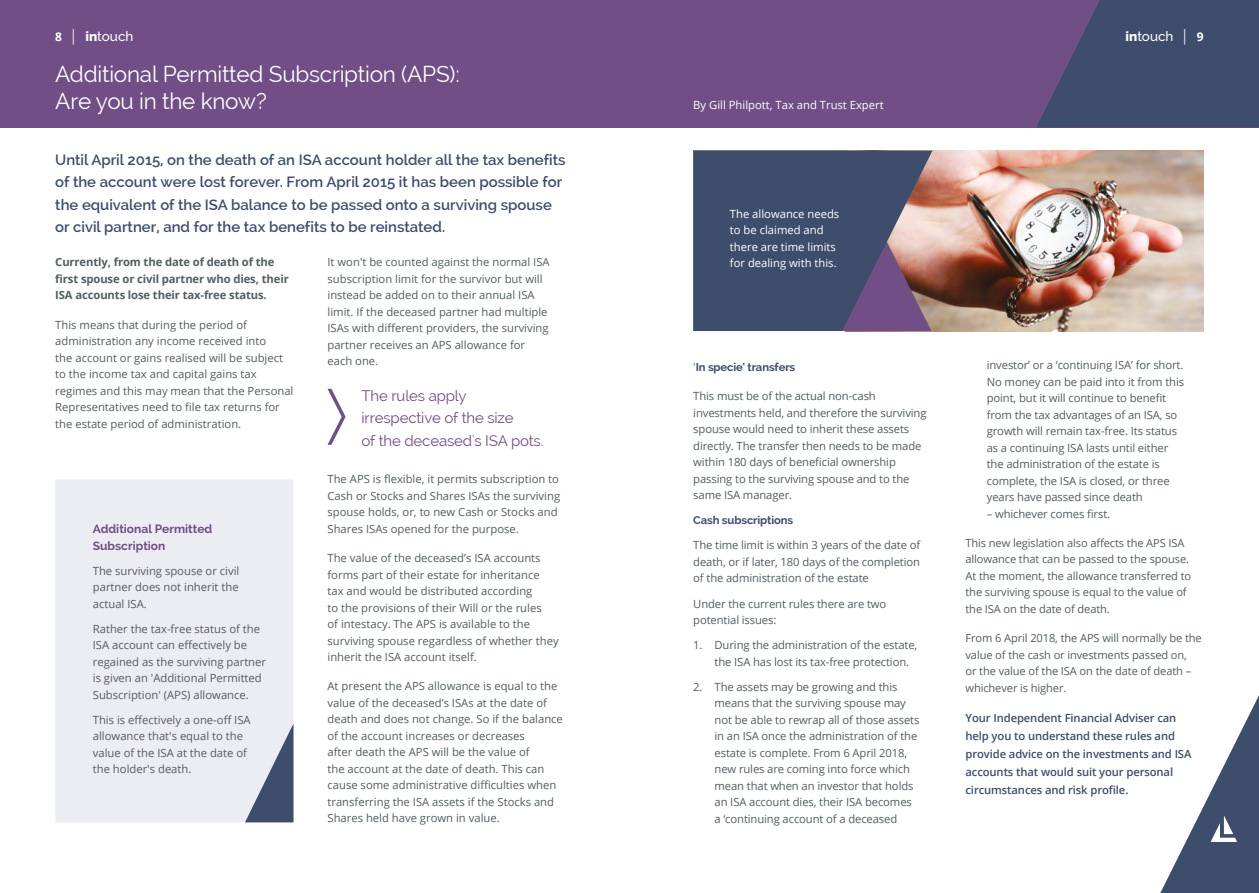
<style>
.page{position:relative;width:1259px;height:893px;background:#fff}
.page>*{position:absolute;margin:0;border:0;box-sizing:border-box;transform-origin:0 0}
.t1{font:22.5px/27px "Raleway";letter-spacing:-.01em;color:#fff}
.t2{font:15px/22.5px "Raleway";letter-spacing:-.01em;color:#724e86}
.t3{font:600 14.85px/22.5px "Raleway";color:#3e4d6c}
.t4{font:500 13.5px "Raleway";color:#fff}
.t5{font:700 12px/16.5px "Raleway";color:#724e86}
.t6{font:11.25px/16.5px "Open Sans";color:#535d62}
.t7{font:600 11.25px/18px "Open Sans";letter-spacing:-.01em;color:#3e4d6c}
.t8{font:700 11.25px/16.5px "Open Sans";letter-spacing:-.01em;color:#535d62}
.t9{font:11.25px/16.5px "Open Sans";color:#fff}
.t10{font:700 11.25px "Raleway";letter-spacing:-.01em;color:#3e4d6c}
.t11{font:11.1px/16.5px "Open Sans";letter-spacing:-.01em;color:#535d62}
.s1{font-family:"Open Sans";font-weight:700;font-size:12px}
.s2{font-family:"Open Sans";font-weight:400;font-size:15.6px}
.s3{font-weight:800}
.s4{font-family:"Open Sans";font-weight:400;color:#535d62}
</style>
<div class="page">
<div style="left:0;top:0;width:1259px;height:128px;background:#724e86"></div>
<svg style="left:1036px;top:0;width:223px;height:128px;background:#454d6f"></svg>
<div style="left:55px;top:479px;width:238px;height:343px;background:#ecedf3"></div>
<svg style="left:245px;top:723px;width:48px;height:99px;background:#969eb0"></svg>
<svg style="left:1160px;top:695px;width:99px;height:198px"></svg>
<svg style="left:327px;top:389px;width:18px;height:56px"></svg>
<img style="left:932px;top:151px;width:271px;height:180px">
<svg style="left:693px;top:151px;width:239px;height:180px;background:#4f5471"></svg>
<p class="t4" style="left:55px;top:29px;width:80px"><span class="s1">8</span> <span class="s2">|</span> <span class="s3">in</span>touch</p>
<p class="t4" style="left:1125px;top:29px;width:80px"><span class="s3">in</span>touch <span class="s2">|</span> <span class="s1">9</span></p>
<h1 class="t1" style="left:55px;top:61px;width:406px">Additional Permitted Subscription (APS):<br>Are you in the know?</h1>
<p class="t3" style="left:55px;top:148px;width:512px">Until April 2015, on the death of an ISA account holder all the tax benefits of the account were lost forever. From April 2015 it has been possible for the equivalent of the ISA balance to be passed onto a surviving spouse or civil partner, and for the tax benefits to be reinstated.</p>
<p class="t8" style="left:55px;top:254px;width:235px">Currently, from the date of death of the first spouse or civil partner who dies, their<br>ISA accounts lose their tax-free status.</p>
<p class="t6" style="left:55px;top:316px;width:240px">This means that during the period of administration any income received into<br>the account or gains realised will be subject to the income tax and capital gains tax regimes and this may mean that the Personal Representatives need to file tax returns for the estate period of administration.</p>
<p class="t5" style="left:93px;top:521px;width:121px">Additional Permitted<br>Subscription</p>
<p class="t6" style="left:93px;top:562px;width:148px;text-align:justify">The surviving spouse or civil partner does not inherit the actual ISA.</p>
<p class="t6" style="left:93px;top:620px;width:175px">Rather the tax-free status of the ISA account can effectively be regained as the surviving partner is given an 'Additional Permitted Subscription' (APS) allowance.</p>
<p class="t6" style="left:93px;top:711px;width:159px">This is effectively a one-off ISA allowance that's equal to the value of the ISA at the date of the holder's death.</p>
<p class="t6" style="left:327px;top:254px;width:224px">It won't be counted against the normal ISA subscription limit for the survivor but will instead be added on to their annual ISA limit. If the deceased partner had multiple ISAs with different providers, the surviving partner receives an APS allowance for each one.</p>
<h2 class="t2" style="left:361px;top:384px;width:183px">The rules apply irrespective of the size<br>of the deceased's ISA pots.</h2>
<p class="t6" style="left:327px;top:471px;width:234px">The APS is flexible, it permits subscription to Cash or Stocks and Shares ISAs the surviving spouse holds, or, to new Cash or Stocks and Shares ISAs opened for the purpose.</p>
<p class="t6" style="left:327px;top:549px;width:233px">The value of the deceased’s ISA accounts forms part of their estate for inheritance<br>tax and would be distributed according<br>to the provisions of their Will or the rules<br>of intestacy. The APS is available to the surviving spouse regardless of whether they inherit the ISA account itself.</p>
<p class="t6" style="left:327px;top:678px;width:237px">At present the APS allowance is equal to the value of the deceased’s ISAs at the date of death and does not change. So if the balance of the account increases or decreases<br>after death the APS will be the value of<br>the account at the date of death. This can cause some administrative difficulties when transferring the ISA assets if the Stocks and Shares held have grown in value.</p>
<p class="t9" style="left:693px;top:97px;width:192px">By Gill Philpott, Tax and Trust Expert</p>
<p class="t9" style="left:730px;top:205px;width:111px">The allowance needs to be claimed and there are time limits for dealing with this.</p>
<p class="t10" style="left:693px;top:361px;width:103px"><span class="s4">'</span>In specie’ transfers</p>
<p class="t6" style="left:693px;top:388px;width:235px">This must be of the actual non-cash investments held, and therefore the surviving spouse would need to inherit these assets directly. The transfer then needs to be made within 180 days of beneficial ownership passing to the surviving spouse and to the same ISA manager.</p>
<p class="t10" style="left:693px;top:514px;width:101px">Cash subscriptions</p>
<p class="t6" style="left:693px;top:537px;width:228px;text-align:justify">The time limit is within 3 years of the date of death, or if later, 180 days of the completion of the administration of the estate</p>
<p class="t6" style="left:693px;top:595px;width:195px">Under the current rules there are two potential issues:</p>
<p class="t6" style="left:714px;top:636px;width:204px;text-indent:-21px">1. During the administration of the estate, the ISA has lost its tax-free protection.</p>
<p class="t6" style="left:714px;top:678px;width:206px;text-indent:-21px">2. The assets may be growing and this means that the surviving spouse may not be able to rewrap all of those assets in an ISA once the administration of the estate is complete. From 6 April 2018, new rules are coming into force which mean that when an investor that holds an ISA account dies, their ISA becomes a ‘continuing account of a deceased</p>
<p class="t6" style="left:986px;top:356px;width:199px">investor’ or a ‘continuing ISA’ for short.<br>No money can be paid into it from this point, but it will continue to benefit from the tax advantages of an ISA, so growth will remain tax-free. Its status as a continuing ISA lasts until either the administration of the estate is complete, the ISA is closed, or three years have passed since death</p>
<p class="t6" style="left:986px;top:505px;width:125px">– whichever comes first.</p>
<p class="t11" style="left:965px;top:534px;width:227px">This new legislation also affects the APS ISA allowance that can be passed to the spouse.<br>At the moment, the allowance transferred to the surviving spouse is equal to the value of the ISA on the date of death.</p>
<p class="t11" style="left:965px;top:630px;width:238px">From 6 April 2018, the APS will normally be the value of the cash or investments passed on,<br>or the value of the ISA on the date of death – whichever is higher.</p>
<p class="t7" style="left:965px;top:709px;width:227px">Your Independent Financial Adviser can help you to understand these rules and provide advice on the investments and ISA accounts that would suit your personal circumstances and risk profile.</p>
</div>
